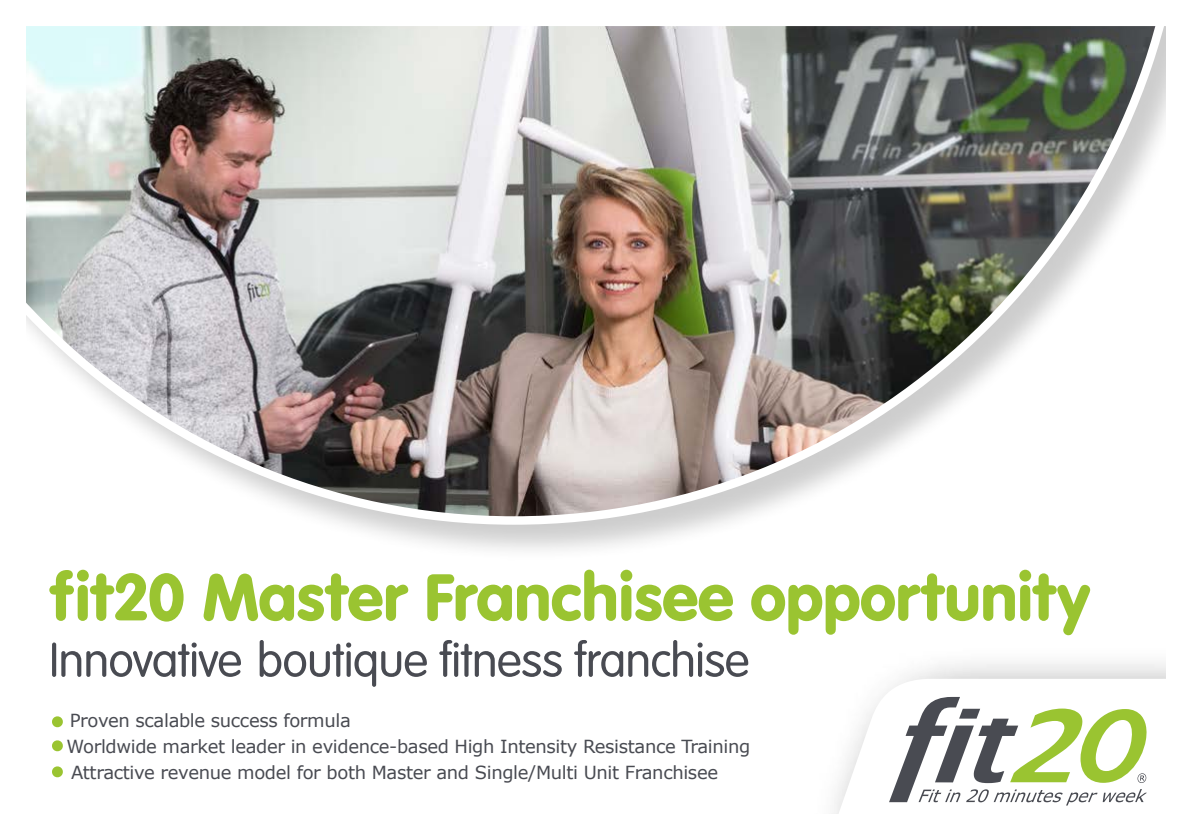
<style>
.page{position:relative;width:1191px;height:840px;background:#fff}
.page>*{position:absolute;margin:0;border:0;box-sizing:border-box;transform-origin:0 0}
.t1{font:69.2px "VAG Rundschrift D";letter-spacing:-.015em;color:#9ac431}
.t2{font:300 50.6px "VAG Rundschrift D";letter-spacing:-.01em;color:#494b52}
.t3{font:18px "Verdana";letter-spacing:-.02em;color:#494b52}
.s1{font-weight:700;font-size:10px;color:#9ac431}
</style>
<div class="page">
<svg style="left:52px;top:716px;width:11px;height:62px"></svg>
<div style="left:11px;top:6px;width:1171px;height:556px;background:#000;opacity:.2"></div>
<img style="left:27px;top:27px;width:1137px;height:497px">
<div style="left:809px;top:645px;width:382px;height:194px;background:#000;opacity:.75"></div>
<svg style="left:836px;top:678px;width:328px;height:134px"></svg>
<svg style="left:889px;top:696px;width:258px;height:109px"></svg>
<h1 class="t1" style="left:49px;top:556px;width:1043px">fit20 Master Franchisee opportunity</h1>
<h2 class="t2" style="left:49px;top:632px;width:701px">Innovative boutique fitness franchise</h2>
<p class="t3" style="left:54px;top:708px;width:298px"><span class="s1">•</span> Proven scalable success formula</p>
<p class="t3" style="left:54px;top:734px;width:698px"><sup>•</sup> Worldwide market leader in evidence-based High Intensity Resistance Training</p>
<p class="t3" style="left:54px;top:760px;width:665px"><sup>•</sup> Attractive revenue model for both Master and Single/Multi Unit Franchisee</p>
</div>
